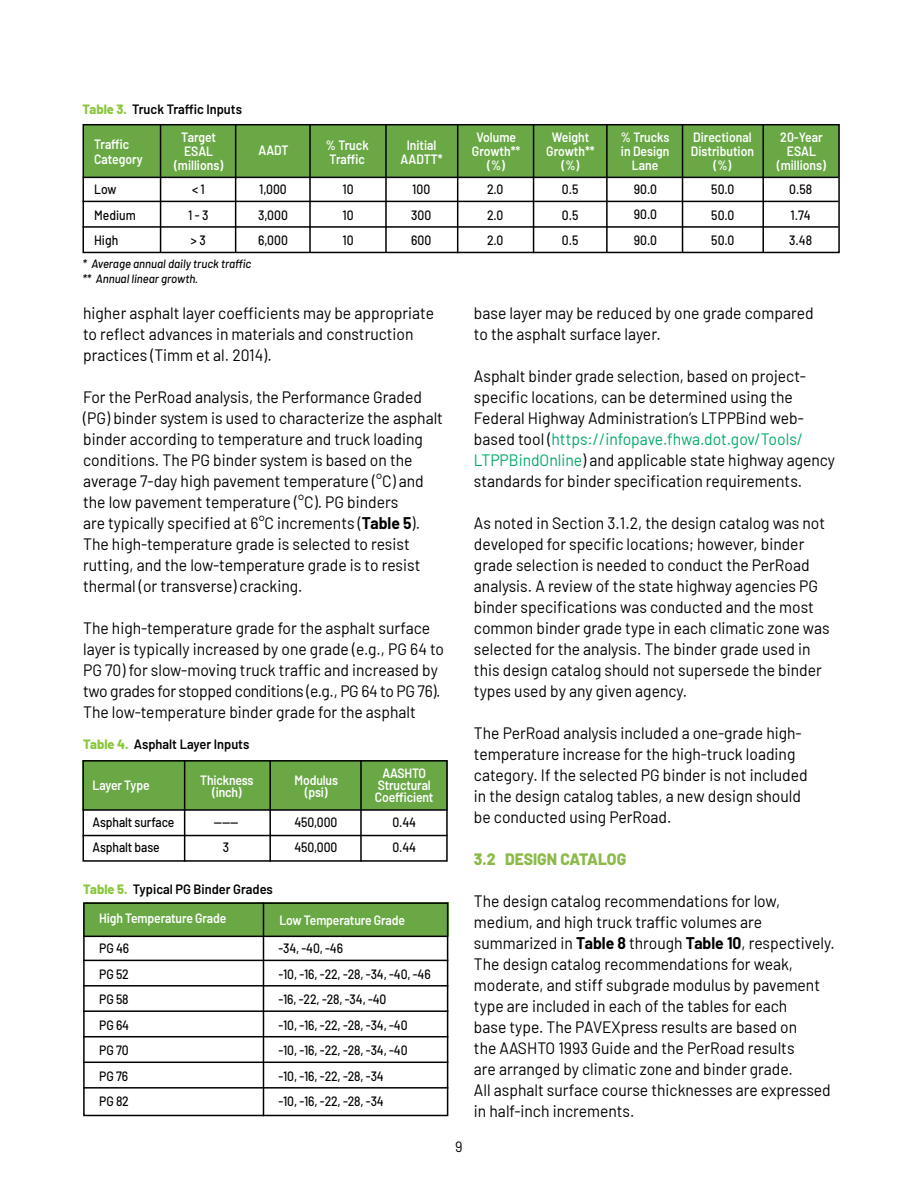
<style>
.page{position:relative;width:918px;height:1188px;background:#fff}
.page>*{position:absolute;margin:0;border:0;box-sizing:border-box;transform-origin:0 0}
.t1{font:16.5px/21px "Barlow";color:#000;scale:.95 1}
.t2{font:800 16.5px "Barlow";color:#8bba4a;scale:.95 1}
.t3{font:15px "Barlow";color:#000;scale:.95 1}
.t4{font:500 13.5px/25.5px "Barlow";letter-spacing:-.01em;color:#000;text-align:justify;scale:.9 1}
.t5{font:600 13.5px/14.2px "Barlow";letter-spacing:-.01em;color:#fff;text-align:center;scale:.9 1}
.t6{font:600 13.5px "Barlow";color:#000;scale:.95 1}
.t7{font:italic 500 12px/15px "Barlow";color:#000;scale:.95 1}
.s1{font-weight:800;color:#8cc740}
.s2{font-weight:700}
.s3{color:#00ab69}
</style>
<div class="page">
<div style="left:83px;top:125px;width:756px;height:52px;background:#6aa846"></div>
<hr style="left:83px;top:177px;width:756px;height:1px;background:#000">
<hr style="left:160px;top:124px;width:1px;height:128px;background:#000">
<hr style="left:235px;top:124px;width:1px;height:128px;background:#000">
<hr style="left:309px;top:124px;width:2px;height:128px;background:#000">
<hr style="left:457px;top:125px;width:1px;height:128px;background:#000">
<hr style="left:533px;top:124px;width:1px;height:129px;background:#000">
<hr style="left:762px;top:124px;width:2px;height:128px;background:#000">
<hr style="left:606px;top:124px;width:2px;height:128px;background:#000">
<hr style="left:682px;top:124px;width:1px;height:128px;background:#000">
<hr style="left:83px;top:201px;width:756px;height:1px;background:#000">
<hr style="left:83px;top:226px;width:756px;height:2px;background:#000">
<hr style="left:385px;top:124px;width:2px;height:128px;background:#000">
<div style="left:83px;top:124px;width:757px;height:129px;border:2px solid #000"></div>
<div style="left:83px;top:760px;width:365px;height:50px;background:#6aa846"></div>
<hr style="left:83px;top:809px;width:365px;height:2px;background:#000">
<hr style="left:83px;top:835px;width:365px;height:1px;background:#000">
<div style="left:83px;top:760px;width:365px;height:102px;border:2px solid #000"></div>
<hr style="left:184px;top:760px;width:1px;height:102px;background:#000">
<hr style="left:269px;top:760px;width:2px;height:102px;background:#000">
<hr style="left:360px;top:760px;width:2px;height:102px;background:#000">
<div style="left:83px;top:902px;width:365px;height:34px;background:#6aa846"></div>
<hr style="left:83px;top:936px;width:365px;height:1px;background:#000">
<hr style="left:83px;top:960px;width:365px;height:1px;background:#000">
<div style="left:83px;top:902px;width:365px;height:214px;border:2px solid #000"></div>
<hr style="left:263px;top:902px;width:1px;height:214px;background:#000">
<hr style="left:83px;top:985px;width:365px;height:2px;background:#000">
<hr style="left:83px;top:1010px;width:365px;height:2px;background:#000">
<hr style="left:83px;top:1036px;width:365px;height:1px;background:#000">
<hr style="left:83px;top:1062px;width:365px;height:1px;background:#000">
<hr style="left:83px;top:1087px;width:365px;height:2px;background:#000">
<p class="t6" style="left:83px;top:99px;width:169px"><span class="s1">Table 3.</span> Truck Traffic Inputs</p>
<p class="t5" style="left:94px;top:136px;width:56px;text-align:left">Traffic<br>Category</p>
<p class="t5" style="left:174px;top:129px;width:56px">Target<br>ESAL (millions)</p>
<p class="t5" style="left:259px;top:142px;width:35px">AADT</p>
<p class="t5" style="left:326px;top:137px;width:49px;text-align:left">% Truck<br>Traffic</p>
<p class="t5" style="left:401px;top:137px;width:48px">Initial<br>AADTT*</p>
<p class="t5" style="left:472px;top:129px;width:55px">Volume<br>Growth** (%)</p>
<p class="t5" style="left:546px;top:129px;width:55px">Weight<br>Growth** (%)</p>
<p class="t5" style="left:621px;top:129px;width:56px">% Trucks in Design<br>Lane</p>
<p class="t5" style="left:691px;top:129px;width:72px">Directional<br>Distribution (%)</p>
<p class="t5" style="left:777px;top:129px;width:56px">20-Year<br>ESAL (millions)</p>
<p class="t4" style="left:188px;top:175px;width:24px;text-align:left">&lt; 1<br>1 - 3 &gt; 3</p>
<p class="t4" style="left:343px;top:175px;width:14px">10<br>10<br>10</p>
<p class="t4" style="left:411px;top:175px;width:24px">100<br>300<br>600</p>
<p class="t4" style="left:487px;top:175px;width:20px">2.0<br>2.0<br>2.0</p>
<p class="t4" style="left:562px;top:175px;width:20px">0.5<br>0.5<br>0.5</p>
<p class="t4" style="left:634px;top:175px;width:27px">90.0<br>90.0<br>90.0</p>
<p class="t4" style="left:711px;top:175px;width:27px">50.0<br>50.0<br>50.0</p>
<p class="t4" style="left:94px;top:175px;width:48px;text-align:left">Low<br>Medium<br>High</p>
<p class="t4" style="left:258px;top:175px;width:35px">1,000<br>3,000<br>6,000</p>
<p class="t7" style="left:83px;top:255px;width:179px">* Average annual daily truck traffic ** Annual linear growth.</p>
<p class="t4" style="left:789px;top:175px;width:27px">0.58<br>1.74<br>3.48</p>
<p class="t1" style="left:83px;top:301px;width:371px">higher asphalt layer coefficients may be appropriate to reflect advances in materials and construction practices (Timm et al. 2014).</p>
<p class="t1" style="left:83px;top:385px;width:380px">For the PerRoad analysis, the Performance Graded (PG) binder system is used to characterize the asphalt binder according to temperature and truck loading conditions. The PG binder system is based on the average 7-day high pavement temperature (°C) and the low pavement temperature (°C). PG binders<br>are typically specified at 6°C increments (<span class="s2">Table 5</span>).<br>The high-temperature grade is selected to resist rutting, and the low-temperature grade is to resist thermal (or transverse) cracking.</p>
<p class="t1" style="left:83px;top:616px;width:381px">The high-temperature grade for the asphalt surface layer is typically increased by one grade (e.g., PG 64 to PG 70) for slow-moving truck traffic and increased by two grades for stopped conditions (e.g., PG 64 to PG 76).<br>The low-temperature binder grade for the asphalt</p>
<p class="t6" style="left:83px;top:734px;width:177px"><span class="s1">Table 4.</span> Asphalt Layer Inputs</p>
<p class="t5" style="left:93px;top:777px;width:65px">Layer Type</p>
<p class="t5" style="left:200px;top:773px;width:61px;line-height:12px">Thickness (inch)</p>
<p class="t5" style="left:294px;top:773px;width:50px;line-height:12px">Modulus (psi)</p>
<p class="t4" style="left:93px;top:808px;width:92px">Asphalt surface<br>Asphalt base</p>
<p class="t4" style="left:214px;top:808px;width:29px;text-align:center">------<br>3</p>
<p class="t4" style="left:294px;top:808px;width:49px">450,000<br>450,000</p>
<p class="t6" style="left:83px;top:879px;width:201px"><span class="s1">Table 5.</span> Typical PG Binder Grades</p>
<p class="t5" style="left:375px;top:766px;width:67px;line-height:12px">AASHTO<br>Structural<br>Coefficient</p>
<p class="t4" style="left:392px;top:808px;width:28px">0.44<br>0.44</p>
<p class="t5" style="left:99px;top:910px;width:143px">High Temperature Grade</p>
<p class="t4" style="left:99px;top:934px;width:35px">PG 46<br>PG 52<br>PG 58<br>PG 64<br>PG 70<br>PG 76<br>PG 82</p>
<p class="t5" style="left:279px;top:912px;width:141px">Low Temperature Grade</p>
<p class="t4" style="left:278px;top:934px;width:171px;text-align:left">-34, -40, -46<br>-10, -16, -22, -28, -34, -40, -46 -16, -22, -28, -34, -40<br>-10, -16, -22, -28, -34, -40<br>-10, -16, -22, -28, -34, -40<br>-10, -16, -22, -28, -34<br>-10, -16, -22, -28, -34</p>
<p class="t3" style="left:455px;top:1136px;width:9px">9</p>
<p class="t1" style="left:474px;top:301px;width:359px">base layer may be reduced by one grade compared to the asphalt surface layer.</p>
<p class="t1" style="left:474px;top:364px;width:382px">Asphalt binder grade selection, based on project&shy;specific locations, can be determined using the Federal Highway Administration’s LTPPBind web&shy;based tool (<span class="s3">https://infopave.fhwa.dot.gov/Tools/ LTPPBindOnline</span>) and applicable state highway agency standards for binder specification requirements.</p>
<p class="t1" style="left:474px;top:511px;width:376px">As noted in Section 3.1.2, the design catalog was not developed for specific locations; however, binder grade selection is needed to conduct the PerRoad analysis. A review of the state highway agencies PG binder specifications was conducted and the most common binder grade type in each climatic zone was selected for the analysis. The binder grade used in this design catalog should not supersede the binder types used by any given agency.</p>
<p class="t1" style="left:474px;top:721px;width:353px">The PerRoad analysis included a one-grade high&shy;temperature increase for the high-truck loading category. If the selected PG binder is not included in the design catalog tables, a new design should be conducted using PerRoad.</p>
<p class="t2" style="left:474px;top:847px;width:162px">3.2 DESIGN CATALOG</p>
<p class="t1" style="left:474px;top:889px;width:381px">The design catalog recommendations for low, medium, and high truck traffic volumes are summarized in <span class="s2">Table 8</span> through <span class="s2">Table 10</span>, respectively.<br>The design catalog recommendations for weak, moderate, and stiff subgrade modulus by pavement type are included in each of the tables for each<br>base type. The PAVEXpress results are based on<br>the AASHTO 1993 Guide and the PerRoad results<br>are arranged by climatic zone and binder grade.<br>All asphalt surface course thicknesses are expressed in half-inch increments.</p>
</div>
